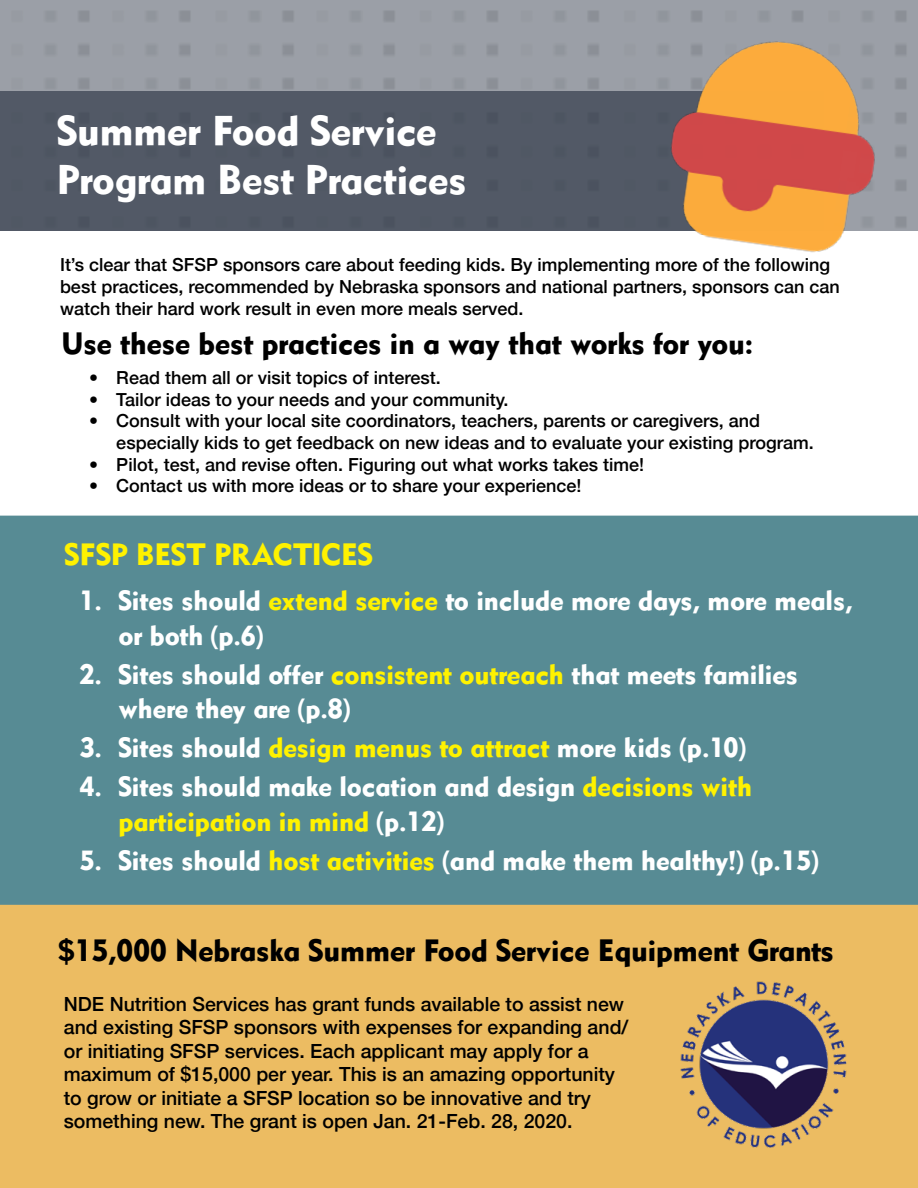
<style>
.page{position:relative;width:918px;height:1188px;background:#fff}
.page>*{position:absolute;margin:0;border:0;box-sizing:border-box;transform-origin:0 0}
.t1{font:40.5px/48.6px "Cg Gothic No 3";color:#fff}
.t2{font:30px "Cg Gothic No 3";color:#000}
.t3{font:30px "Cg Gothic No 3";color:#fff200}
.t4{font:27px/34.5px "Cg Gothic No 3";color:#fff}
.t5{font:500 19.5px/23.4px "Helvetica Neue";color:#000}
.t6{font:500 18px/21.6px "Helvetica Neue";color:#000}
.s1{color:#fff200}
</style>
<div class="page">
<div style="left:0;top:905px;width:918px;height:283px;background:#ecbc62"></div>
<div style="left:0;top:91px;width:824px;height:140px;background:#525966"></div>
<div style="left:1px;top:516px;width:916px;height:388px;background:#578b94"></div>
<div style="left:0;top:516px;width:918px;height:389px;border:2px solid #578b94"></div>
<img style="left:680px;top:981px;width:167px;height:167px">
<img style="left:637px;top:6px;width:275px;height:247px">
<h1 class="t1" style="left:57px;top:107px;width:411px">Summer Food Service<br>Program Best Practices</h1>
<p class="t6" style="left:60px;top:253px;width:781px">It’s clear that SFSP sponsors care about feeding kids. By implementing more of the following best practices, recommended by Nebraska sponsors and national partners, sponsors can can watch their hard work result in even more meals served.</p>
<h2 class="t2" style="left:61px;top:325px;width:694px">Use these best practices in a way that works for you:</h2>
<p class="t6" style="left:89px;top:366px;width:353px">• Read them all or visit topics of interest.</p>
<p class="t6" style="left:89px;top:387px;width:421px">• Tailor ideas to your needs and your community.</p>
<p class="t6" style="left:116px;top:409px;width:699px;text-indent:-27px">• Consult with your local site coordinators, teachers, parents or caregivers, and especially kids to get feedback on new ideas and to evaluate your existing program.</p>
<p class="t6" style="left:89px;top:452px;width:556px">• Pilot, test, and revise often. Figuring out what works takes time!</p>
<p class="t6" style="left:89px;top:474px;width:494px">• Contact us with more ideas or to share your experience!</p>
<h2 class="t3" style="left:64px;top:536px;width:310px">SFSP BEST PRACTICES</h2>
<h3 class="t4" style="left:118px;top:583px;width:736px;text-indent:-39px">1. Sites should <span class="s1">extend service</span> to include more days, more meals, or both (p.6)</h3>
<h3 class="t4" style="left:118px;top:657px;width:681px;text-indent:-39px">2. Sites should offer <span class="s1">consistent outreach</span> that meets families where they are (p.8)</h3>
<h3 class="t4" style="left:79px;top:730px;width:668px">3. Sites should <span class="s1">design menus to attract</span> more kids (p.10)</h3>
<h3 class="t4" style="left:118px;top:769px;width:635px;text-indent:-39px">4. Sites should make location and design <span class="s1">decisions with participation in mind</span> (p.12)</h3>
<h3 class="t4" style="left:79px;top:843px;width:741px">5. Sites should <span class="s1">host activities</span> (and make them healthy!) (p.15)</h3>
<h2 class="t2" style="left:58px;top:932px;width:777px">$15,000 Nebraska Summer Food Service Equipment Grants</h2>
<p class="t5" style="left:64px;top:991px;width:566px">NDE Nutrition Services has grant funds available to assist new and existing SFSP sponsors with expenses for expanding and/ or initiating SFSP services. Each applicant may apply for a maximum of $15,000 per year. This is an amazing opportunity to grow or initiate a SFSP location so be innovative and try something new. The grant is open Jan. 21-Feb. 28, 2020.</p>
</div>
